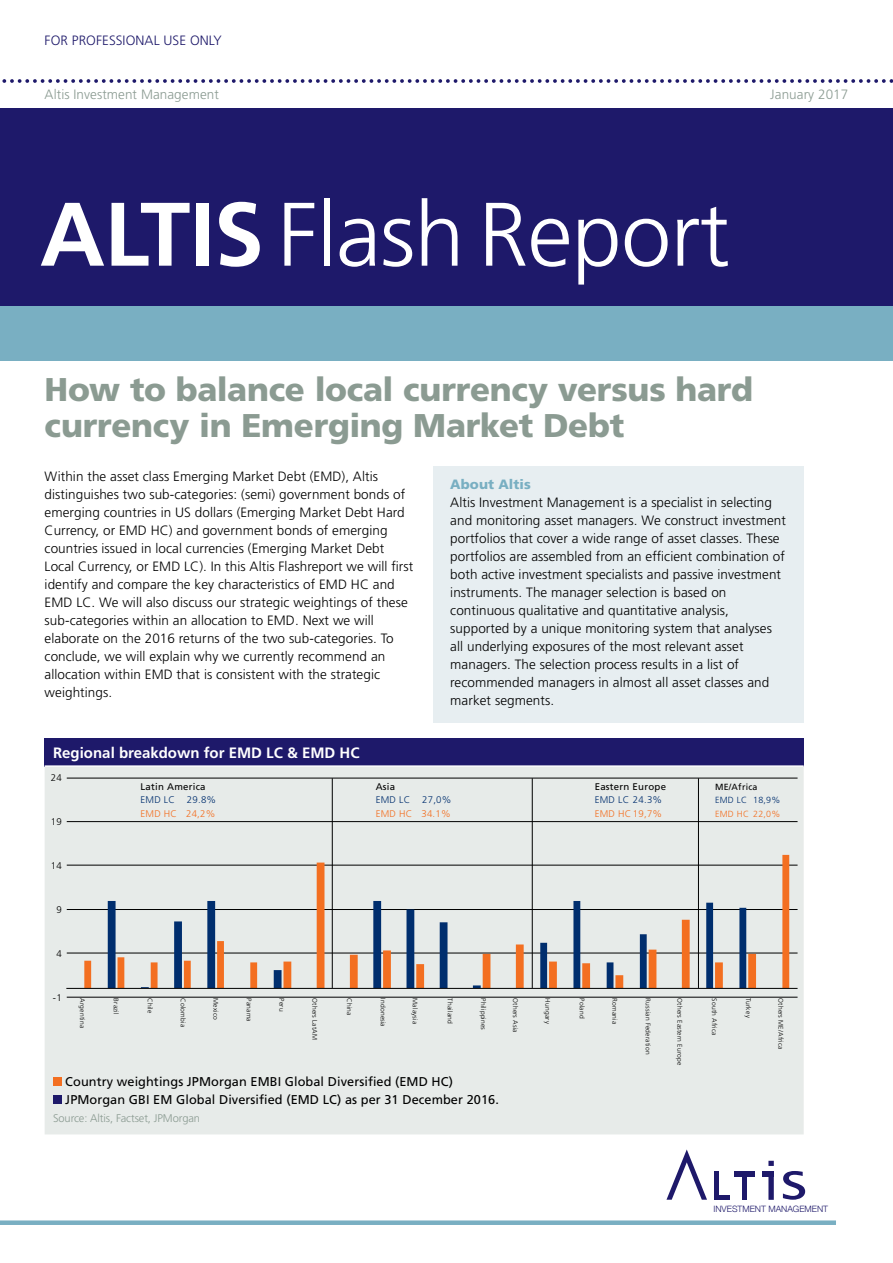
<style>
.page{position:relative;width:893px;height:1263px;background:#fff}
.page>*{position:absolute;margin:0;border:0;box-sizing:border-box;transform-origin:0 0}
.t1{font:300 90px "Frutiger LT Std";letter-spacing:-.01em;color:#fff}
.t2{font:900 32.85px/36px "Frutiger LT Std";letter-spacing:-.01em;color:#8b9b92}
.t3{font:700 15px "Frutiger LT Std";color:#fff}
.t4{font:300 13.5px/18px "Frutiger LT Std";letter-spacing:.005em;color:#000}
.t5{font:300 13.5px "Frutiger LT Std";letter-spacing:.005em;color:#8b9b92}
.t6{font:300 13.5px "Frutiger LT Std";letter-spacing:.005em;color:#1e196a}
.t7{font:900 13.5px "Frutiger LT Std";letter-spacing:.005em;color:#79afc2}
.t8{font:12.75px/18px "Frutiger LT Std";letter-spacing:.005em;color:#000}
.t9{font:300 11.1px "Frutiger LT Std";letter-spacing:-.01em;color:#8b9b92}
.t10{font:300 9.6px "Frutiger LT Std";letter-spacing:.025em;color:#002e6e}
.t11{font:300 9.6px "Frutiger LT Std";letter-spacing:.025em;color:#f36f21}
.t12{font:9.6px "Frutiger LT Std";letter-spacing:.025em;color:#000}
.t13{font:300 9.6px "Frutiger LT Std";color:#000}
.t14{font:300 8.85px "Frutiger LT Std";letter-spacing:.025em;color:#002e6e}
.t15{font:300 8.85px "Frutiger LT Std";letter-spacing:.025em;color:#f36f21}
.t16{font:8.85px "Frutiger LT Std";letter-spacing:.025em;color:#000}
.t17{font:300 8.7px "Helvetica Neue";color:#1e196a}
.t18{font:300 6.75px "Frutiger LT Std";letter-spacing:.025em;color:#000}
.s1{font-weight:700}
</style>
<div class="page">
<div style="left:0;top:108px;width:893px;height:198px;background:#1e196a"></div>
<div style="left:0;top:306px;width:893px;height:54px;background:#79afc2"></div>
<hr style="left:714px;top:1171px;width:4px;height:29px;background:#1e196a">
<svg style="left:768px;top:1161px;width:6px;height:39px"></svg>
<div style="left:762px;top:1171px;width:12px;height:5px;background:#1e196a"></div>
<hr style="left:743px;top:1172px;width:4px;height:28px;background:#1e196a">
<div style="left:735px;top:1171px;width:20px;height:5px;background:#1e196a"></div>
<div style="left:717px;top:1195px;width:13px;height:5px;background:#1e196a"></div>
<svg style="left:666px;top:1149px;width:41px;height:51px"></svg>
<svg style="left:783px;top:1171px;width:22px;height:29px"></svg>
<div style="left:0;top:1220px;width:836px;height:5px;background:#79afc2"></div>
<svg style="left:2px;top:79px;width:891px;height:4px"></svg>
<div style="left:433px;top:466px;width:371px;height:257px;background:#e7eef1"></div>
<div style="left:45px;top:738px;width:759px;height:28px;background:#1e196a"></div>
<div style="left:45px;top:767px;width:759px;height:367px;background:#e7ebe9"></div>
<hr style="left:45px;top:765px;width:759px;height:2px;background:#fff">
<hr style="left:67px;top:997px;width:730px;height:1px;background:#000">
<hr style="left:67px;top:953px;width:730px;height:1px;background:#000">
<hr style="left:67px;top:909px;width:730px;height:1px;background:#000">
<hr style="left:67px;top:865px;width:730px;height:1px;background:#000">
<hr style="left:67px;top:821px;width:730px;height:1px;background:#000">
<hr style="left:67px;top:778px;width:730px;height:1px;background:#000">
<svg style="left:84px;top:855px;width:705px;height:133px;background:#d2d0cd"></svg>
<hr style="left:66px;top:988px;width:731px;height:1px;background:#000">
<hr style="left:332px;top:778px;width:1px;height:210px;background:#000">
<hr style="left:532px;top:778px;width:1px;height:210px;background:#000">
<hr style="left:698px;top:778px;width:1px;height:210px;background:#000">
<div style="left:53px;top:1077px;width:9px;height:9px;background:#f36f21"></div>
<div style="left:53px;top:1095px;width:9px;height:9px;background:#1e196a"></div>
<p class="t6" style="left:45px;top:33px;width:179px">FOR PROFESSIONAL USE ONLY</p>
<p class="t5" style="left:45px;top:87px;width:176px">Altis Investment Management</p>
<p class="t5" style="left:770px;top:87px;width:80px">January 2017</p>
<h1 class="t1" style="left:40px;top:184px;width:691px"><span class="s1">ALTIS</span> Flash Report</h1>
<h2 class="t2" style="left:45px;top:371px;width:710px">How to balance local currency versus hard currency in Emerging Market Debt</h2>
<p class="t4" style="left:45px;top:467px;width:370px">Within the asset class Emerging Market Debt (EMD), Altis distinguishes two sub-categories: (semi) government bonds of emerging countries in US dollars (Emerging Market Debt Hard Currency, or EMD HC) and government bonds of emerging countries issued in local currencies (Emerging Market Debt Local Currency, or EMD LC). In this Altis Flashreport we will first identify and compare the key characteristics of EMD HC and EMD LC. We will also discuss our strategic weightings of these sub-categories within an allocation to EMD. Next we will elaborate on the 2016 returns of the two sub-categories. To conclude, we will explain why we currently recommend an allocation within EMD that is consistent with the strategic weightings.</p>
<p class="t7" style="left:450px;top:476px;width:82px">About Altis</p>
<p class="t4" style="left:450px;top:493px;width:337px">Altis Investment Management is a specialist in selecting and monitoring asset managers. We construct investment portfolios that cover a wide range of asset classes. These portfolios are assembled from an efficient combination of both active investment specialists and passive investment instruments. The manager selection is based on continuous qualitative and quantitative analysis, supported by a unique monitoring system that analyses all underlying exposures of the most relevant asset managers. The selection process results in a list of recommended managers in almost all asset classes and market segments.</p>
<p class="t3" style="left:53px;top:744px;width:308px">Regional breakdown for EMD LC &amp; EMD HC</p>
<p class="t13" style="left:51px;top:772px;width:12px">24</p>
<p class="t13" style="left:51px;top:816px;width:12px">19</p>
<p class="t13" style="left:51px;top:860px;width:12px">14</p>
<p class="t13" style="left:56px;top:904px;width:7px">9</p>
<p class="t13" style="left:56px;top:948px;width:7px">4</p>
<p class="t12" style="left:140px;top:781px;width:67px">Latin America</p>
<p class="t10" style="left:140px;top:795px;width:77px">EMD LC 29.8%</p>
<p class="t11" style="left:140px;top:808px;width:77px">EMD HC 24,2%</p>
<p class="t12" style="left:376px;top:781px;width:21px">Asia</p>
<p class="t10" style="left:376px;top:795px;width:77px">EMD LC 27,0%</p>
<p class="t11" style="left:376px;top:808px;width:77px">EMD HC 34.1%</p>
<p class="t12" style="left:595px;top:781px;width:73px">Eastern Europe</p>
<p class="t10" style="left:595px;top:795px;width:69px">EMD LC 24.3%</p>
<p class="t11" style="left:595px;top:808px;width:69px">EMD HC 19,7%</p>
<p class="t16" style="left:715px;top:782px;width:44px">ME/Africa</p>
<p class="t14" style="left:715px;top:795px;width:67px">EMD LC 18,9%</p>
<p class="t15" style="left:715px;top:809px;width:67px">EMD HC 22,0%</p>
<p class="t13" style="left:53px;top:992px;width:10px">-1</p>
<p class="t18" style="left:86px;top:998px;width:31px;rotate:90deg">Argentina</p>
<p class="t18" style="left:120px;top:998px;width:18px;rotate:90deg">Brazil</p>
<p class="t18" style="left:154px;top:998px;width:17px;rotate:90deg">Chile</p>
<p class="t18" style="left:187px;top:998px;width:30px;rotate:90deg">Colombia</p>
<p class="t18" style="left:220px;top:998px;width:23px;rotate:90deg">Mexico</p>
<p class="t18" style="left:253px;top:998px;width:25px;rotate:90deg">Panama</p>
<p class="t18" style="left:286px;top:998px;width:15px;rotate:90deg">Peru</p>
<p class="t18" style="left:319px;top:998px;width:43px;rotate:90deg">Others LatAM</p>
<p class="t18" style="left:353px;top:998px;width:19px;rotate:90deg">China</p>
<p class="t18" style="left:387px;top:998px;width:30px;rotate:90deg">Indonesia</p>
<p class="t18" style="left:419px;top:998px;width:27px;rotate:90deg">Malaysia</p>
<p class="t18" style="left:454px;top:998px;width:27px;rotate:90deg">Thailand</p>
<p class="t18" style="left:487px;top:998px;width:33px;rotate:90deg">Philippines</p>
<p class="t18" style="left:519px;top:998px;width:36px;rotate:90deg">Others Asia</p>
<p class="t18" style="left:552px;top:998px;width:27px;rotate:90deg">Hungary</p>
<p class="t18" style="left:586px;top:998px;width:22px;rotate:90deg">Poland</p>
<p class="t18" style="left:618px;top:998px;width:27px;rotate:90deg">Romania</p>
<p class="t18" style="left:652px;top:998px;width:57px;rotate:90deg">Russian Federation</p>
<p class="t18" style="left:684px;top:998px;width:68px;rotate:90deg">Others Eastern Europe</p>
<p class="t18" style="left:718px;top:998px;width:39px;rotate:90deg">South Africa</p>
<p class="t18" style="left:752px;top:998px;width:21px;rotate:90deg">Turkey</p>
<p class="t18" style="left:785px;top:998px;width:53px;rotate:90deg">Others ME/Africa</p>
<p class="t8" style="left:65px;top:1073px;width:435px">Country weightings JPMorgan EMBI Global Diversified (EMD HC)<br>JPMorgan GBI EM Global Diversified (EMD LC) as per 31 December 2016.</p>
<p class="t9" style="left:53px;top:1112px;width:148px">Source: Altis, Factset, JPMorgan</p>
<p class="t17" style="left:713px;top:1204px;width:116px">INVESTMENT MANAGEMENT</p>
</div>
